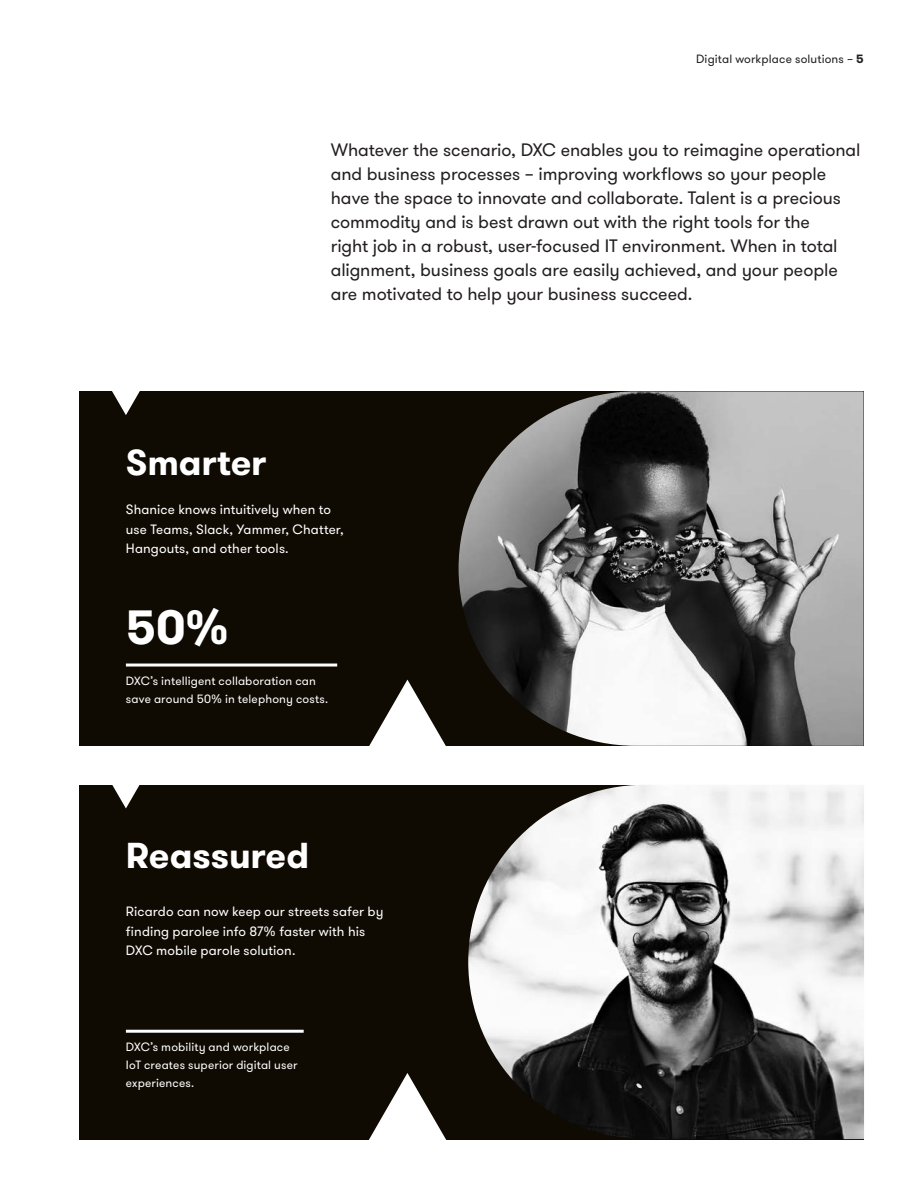
<style>
.page{position:relative;width:918px;height:1188px;background:#fff}
.page>*{position:absolute;margin:0;border:0;box-sizing:border-box;transform-origin:0 0}
._01_Cover_headline{font:700 48px "GT Walsheim Pro";color:#fff}
._01_Pullout_header{font:700 36px "GT Walsheim Pro";letter-spacing:-.005em;color:#fff}
._01_Intro{font:18px/24px "GT Walsheim Pro";letter-spacing:-.005em;color:#231f20}
._01_Body{font:13.5px/19.5px "GT Walsheim Pro";letter-spacing:.01em;color:#fff}
._01_Sidebar_caption{font:12px/18px "GT Walsheim Pro";letter-spacing:.01em;color:#fff}
._01_Sidebar_caption-2{font:12px "GT Walsheim Pro";letter-spacing:.01em;color:#231f20}
.s1{font-weight:700}
</style>
<div class="page">
<div style="left:79px;top:392px;width:785px;height:354px;background:#0f0a02"></div>
<div style="left:79px;top:785px;width:785px;height:354px;background:#0f0a02"></div>
<svg style="left:369px;top:680px;width:77px;height:66px"></svg>
<svg style="left:365px;top:1073px;width:85px;height:67px"></svg>
<img style="left:459px;top:391px;width:405px;height:355px">
<img style="left:468px;top:785px;width:396px;height:354px">
<svg style="left:111px;top:391px;width:30px;height:24px"></svg>
<svg style="left:112px;top:785px;width:28px;height:23px"></svg>
<hr style="left:126px;top:664px;width:211px;height:3px;background:#fff">
<hr style="left:126px;top:1030px;width:178px;height:3px;background:#fff">
<p class="_01_Sidebar_caption-2" style="left:696px;top:52px;width:169px">Digital workplace solutions – <span class="s1">5</span></p>
<p class="_01_Intro" style="left:331px;top:139px;width:531px">Whatever the scenario, DXC enables you to reimagine operational and business processes – improving workflows so your people have the space to innovate and collaborate. Talent is a precious commodity and is best drawn out with the right tools for the<br>right job in a robust, user-focused IT environment. When in total alignment, business goals are easily achieved, and your people are motivated to help your business succeed.</p>
<p class="_01_Pullout_header" style="left:126px;top:439px;width:142px">Smarter</p>
<p class="_01_Body" style="left:126px;top:500px;width:219px">Shanice knows intuitively when to use Teams, Slack, Yammer, Chatter,<br>Hangouts, and other tools.</p>
<p class="_01_Cover_headline" style="left:126px;top:596px;width:106px">50%</p>
<p class="_01_Sidebar_caption" style="left:126px;top:672px;width:204px">DXC’s intelligent collaboration can save around 50% in telephony costs.</p>
<p class="_01_Pullout_header" style="left:126px;top:832px;width:185px">Reassured</p>
<p class="_01_Body" style="left:126px;top:902px;width:259px">Ricardo can now keep our streets safer by finding parolee info 87% faster with his<br>DXC mobile parole solution.</p>
<p class="_01_Sidebar_caption" style="left:126px;top:1039px;width:173px">DXC’s mobility and workplace<br>IoT creates superior digital user experiences.</p>
</div>
